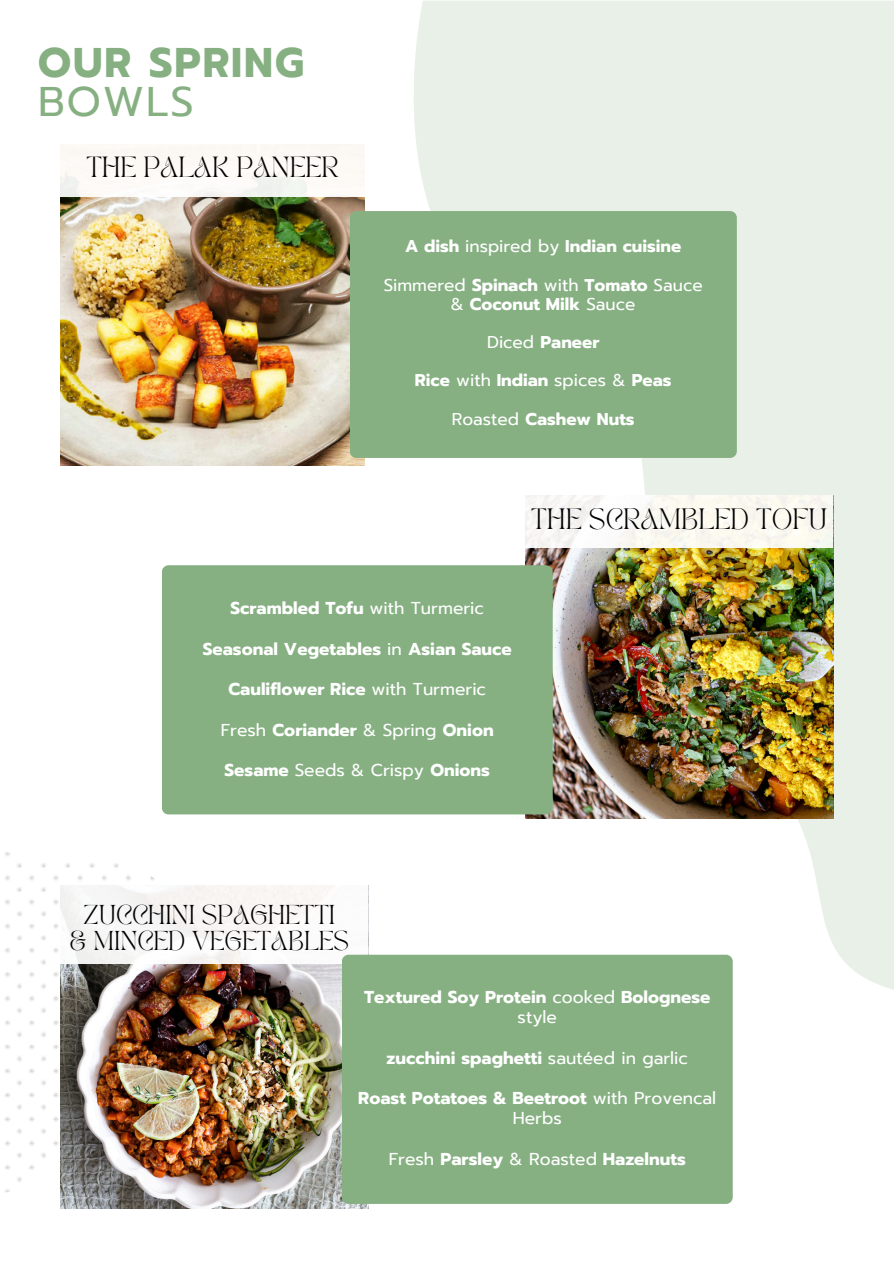
<style>
.page{position:relative;width:894px;height:1264px;background:#fff}
.page>*{position:absolute;margin:0;border:0;box-sizing:border-box;transform-origin:0 0}
.t1{font:700 41.25px/39.3px "Prompt";letter-spacing:.045em;color:#86b082}
.t2{font:20.55px "TAN PEARL Regular";color:#000}
.t3{font:20.4px "TAN PEARL Regular";color:#000}
.t4{font:19.05px/25.8px "TAN PEARL Regular";color:#000;text-align:center}
.t5{font:700 17.1px/20.2px "Prompt";color:#fff;text-align:center}
.t6{font:700 16.95px "Prompt";color:#fff}
.t7{font:16.95px "Prompt";color:#fff}
.s1{font-weight:400}
.s2{font-weight:700}
</style>
<div class="page">
<svg style="left:413px;top:1px;width:480px;height:997px;fill:#e8f0e7"></svg>
<svg style="left:4px;top:852px;width:151px;height:343px"></svg>
<img style="left:61px;top:196px;width:303px;height:269px">
<div style="left:61px;top:144px;width:304px;height:52px;background:#fcf9f5"></div>
<div style="left:349px;top:211px;width:387px;height:247px;background:#86b082;border-radius:7px"></div>
<img style="left:61px;top:963px;width:307px;height:245px">
<div style="left:61px;top:885px;width:307px;height:78px;background:#f9f7f6"></div>
<div style="left:342px;top:954px;width:390px;height:249px;background:#86b082;border-radius:7px"></div>
<img style="left:525px;top:547px;width:307px;height:271px">
<div style="left:162px;top:565px;width:390px;height:249px;background:#86b082;border-radius:7px"></div>
<div style="left:525px;top:495px;width:307px;height:52px;background:#fbf9f1"></div>
<p class="t1" style="left:38px;top:43px;width:267px">OUR SPRING<br><span class="s1">BOWLS</span></p>
<p class="t3" style="left:86px;top:157px;width:254px">THE PALAK PANEER</p>
<p class="t6" style="left:405px;top:234px;width:277px">A dish <span class="s1">inspired by</span> Indian cuisine</p>
<h2 class="t7" style="left:383px;top:272px;width:320px">Simmered <span class="s2">Spinach</span> with <span class="s2">Tomato</span> Sauce</h2>
<h1 class="t6" style="left:451px;top:291px;width:186px"><span class="s1">&amp;</span> Coconut Milk <span class="s1">Sauce</span></h1>
<h2 class="t6" style="left:487px;top:329px;width:114px"><span class="s1">Diced</span> Paneer</h2>
<p class="t6" style="left:414px;top:368px;width:258px">Rice <span class="s1">with</span> Indian <span class="s1">spices &amp;</span> Peas</p>
<p class="t6" style="left:451px;top:406px;width:184px"><span class="s1">Roasted</span> Cashew Nuts</p>
<p class="t2" style="left:531px;top:507px;width:297px">THE SCRAMBLED TOFU</p>
<p class="t5" style="left:230px;top:598px;width:255px">Scrambled Tofu <span class="s1">with Turmeric</span></p>
<p class="t5" style="left:203px;top:639px;width:310px">Seasonal Vegetables <span class="s1">in</span> Asian Sauce</p>
<p class="t5" style="left:228px;top:679px;width:259px">Cauliflower Rice <span class="s1">with Turmeric</span></p>
<h2 class="t5" style="left:221px;top:720px;width:274px"><span class="s1">Fresh</span> Coriander <span class="s1">&amp; Spring</span> Onion</h2>
<p class="t5" style="left:224px;top:760px;width:267px">Sesame <span class="s1">Seeds &amp; Crispy</span> Onions</p>
<p class="t4" style="left:70px;top:903px;width:281px">ZUCCHINI SPAGHETTI<br>&amp; MINCED VEGETABLES</p>
<p class="t5" style="left:364px;top:986px;width:348px">Textured Soy Protein <span class="s1">cooked</span> Bolognese <span class="s1">style</span></p>
<p class="t5" style="left:386px;top:1047px;width:303px">zucchini spaghetti <span class="s1">sautéed in garlic</span></p>
<p class="t5" style="left:358px;top:1088px;width:359px">Roast Potatoes &amp; Beetroot <span class="s1">with Provencal<br>Herbs</span></p>
<p class="t5" style="left:388px;top:1148px;width:298px"><span class="s1">Fresh</span> Parsley <span class="s1">&amp; Roasted</span> Hazelnuts</p>
</div>
